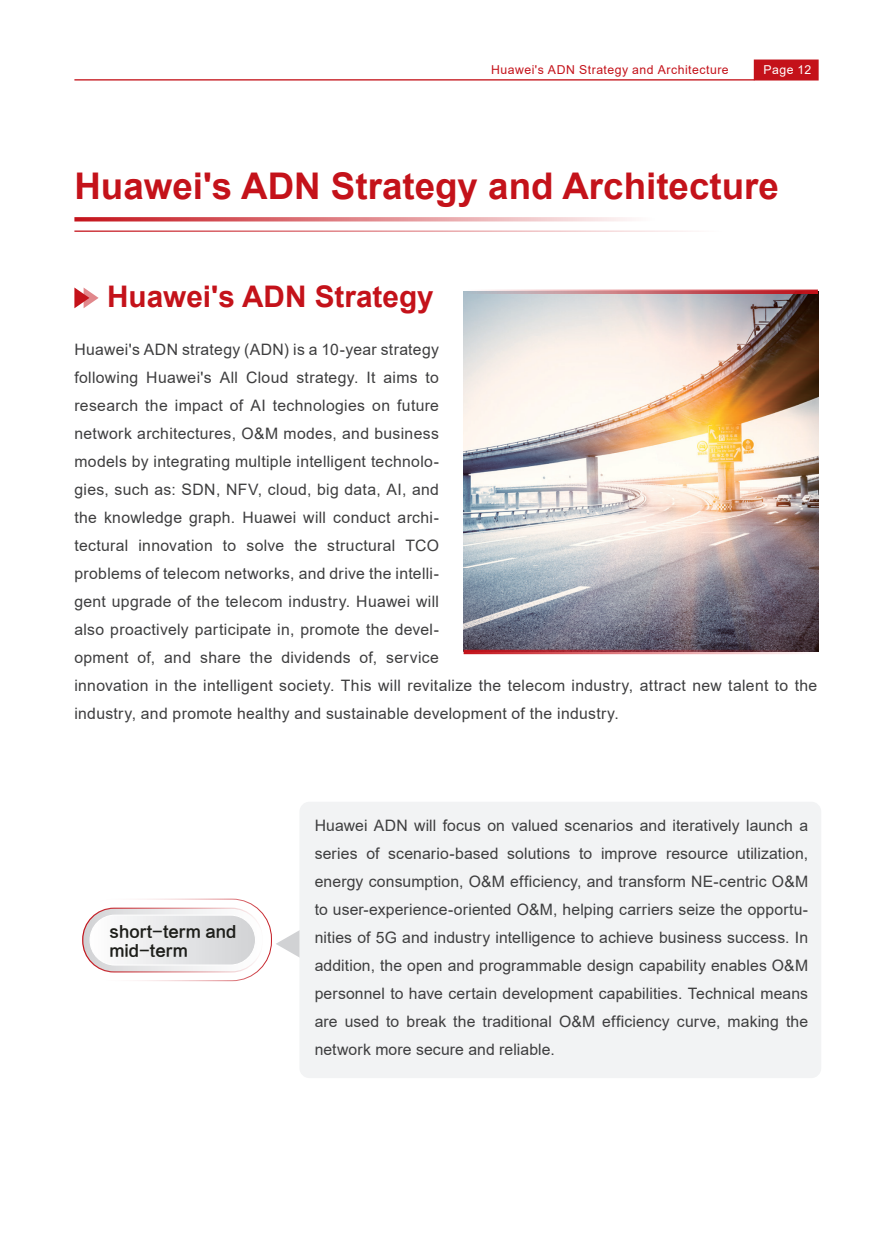
<style>
.page{position:relative;width:893px;height:1241px;background:#fff}
.page>*{position:absolute;margin:0;border:0;box-sizing:border-box;transform-origin:0 0}
.t1{font:700 36.75px "Arial";color:#c4121a}
.t2{font:700 29.75px "Arial";color:#c4121a}
.t3{font:15.75px/28px "Arial";letter-spacing:.02em;color:#3e3e3f}
.t4{font:15.75px/18.9px "FZLTCHJW GB1 0";color:#1d1e1a}
.t5{font:12.25px "Arial";letter-spacing:.04em;color:#c4121a}
.t6{font:12.25px "Arial";letter-spacing:.035em;color:#fff}
</style>
<div class="page">
<hr style="left:74px;top:79px;width:680px;height:1px;background:#c4121a">
<div style="left:754px;top:60px;width:64px;height:20px;background:#c4121a"></div>
<div style="left:754px;top:59px;width:65px;height:21px;border:1px solid #c4121a"></div>
<svg style="left:74px;top:217px;width:558px;height:4px;background:#e0878b"></svg>
<svg style="left:74px;top:287px;width:25px;height:21px"></svg>
<svg style="left:276px;top:931px;width:23px;height:26px"></svg>
<svg style="left:83px;top:908px;width:180px;height:63px"></svg>
<div style="left:82px;top:907px;width:181px;height:65px;border:1px solid #fff;border-radius:31px"></div>
<div style="left:74px;top:898px;width:198px;height:83px;border:1px solid #fff;border-radius:39px"></div>
<div style="left:90px;top:915px;width:165px;height:49px;background:linear-gradient(to right,#fdfdfe,#d1d2d5);border-radius:25px"></div>
<div style="left:90px;top:914px;width:166px;height:51px;border:1px solid #fff;border-radius:25px"></div>
<img style="left:464px;top:292px;width:355px;height:360px">
<svg style="left:464px;top:649px;width:354px;height:5px;background:#a3555d"></svg>
<svg style="left:464px;top:289px;width:354px;height:5px;background:#d1868b"></svg>
<div style="left:299px;top:801px;width:522px;height:276px;background:#f2f3f4;border-radius:10px"></div>
<p class="t5" style="left:491px;top:62px;width:239px">Huawei's ADN Strategy and Architecture</p>
<p class="t6" style="left:764px;top:61px;width:49px">Page 12</p>
<h1 class="t1" style="left:74px;top:160px;width:706px">Huawei's ADN Strategy and Architecture</h1>
<h2 class="t2" style="left:107px;top:275px;width:328px">Huawei's ADN Strategy</h2>
<p class="t3" style="left:74px;top:335px;width:744px">Huawei's ADN strategy (ADN) is a 10-year strategy<br>following Huawei's All Cloud strategy. It aims to<br>research the impact of AI technologies on future<br>network architectures, O&amp;M modes, and business<br>models by integrating multiple intelligent technolo-<br>gies, such as: SDN, NFV, cloud, big data, AI, and<br>the knowledge graph. Huawei will conduct archi-<br>tectural innovation to solve the structural TCO<br>problems of telecom networks, and drive the intelli-<br>gent upgrade of the telecom industry. Huawei will<br>also proactively participate in, promote the devel-<br>opment of, and share the dividends of, service<br>innovation in the intelligent society. This will revitalize the telecom industry, attract new talent to the industry, and promote healthy and sustainable development of the industry.</p>
<p class="t4" style="left:109px;top:921px;width:128px">short-term and mid-term</p>
<p class="t3" style="left:315px;top:811px;width:495px;text-align:justify">Huawei ADN will focus on valued scenarios and iteratively launch a series of scenario-based solutions to improve resource utilization, energy consumption, O&amp;M efficiency, and transform NE-centric O&amp;M to user-experience-oriented O&amp;M, helping carriers seize the opportu&shy;nities of 5G and industry intelligence to achieve business success. In addition, the open and programmable design capability enables O&amp;M personnel to have certain development capabilities. Technical means are used to break the traditional O&amp;M efficiency curve, making the network more secure and reliable.</p>
</div>
